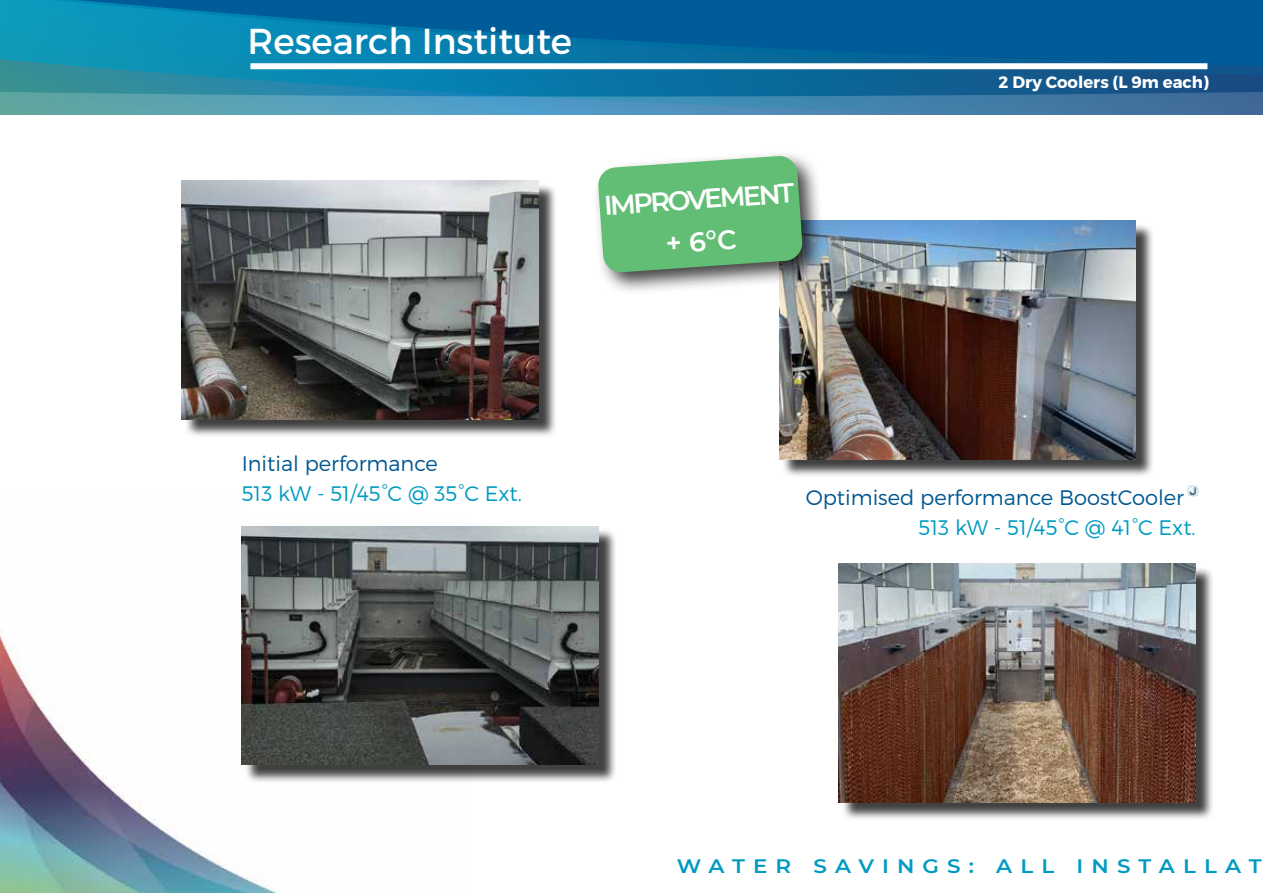
<style>
.page{position:relative;width:1263px;height:893px;background:#fff}
.page>*{position:absolute;margin:0;border:0;box-sizing:border-box;transform-origin:0 0}
.t1{font:36px "Montserrat";color:#fff}
.t2{font:600 27px/42px "Montserrat";color:#fff;text-align:center}
.t3{font:300 21px "Montserrat";color:#005790}
.t4{font:300 21px "Montserrat";color:#009bc1}
.t5{font:600 19.5px "Montserrat";letter-spacing:.38em;color:#009bc1;scale:1.1 1}
.t6{font:700 16.5px "Montserrat";color:#fff}
</style>
<div class="page">
<div style="left:184px;top:183px;width:374px;height:255px;background:#000;opacity:.75"></div>
<img style="left:182px;top:181px;width:357px;height:238px">
<div style="left:781px;top:223px;width:374px;height:255px;background:#000;opacity:.75"></div>
<img style="left:779px;top:221px;width:357px;height:238px">
<img style="left:0;top:526px;width:280px;height:367px">
<div style="left:592px;top:150px;width:234px;height:145px;background:#000;opacity:.75"></div>
<svg style="left:598px;top:155px;width:205px;height:118px;background:#6cbc7d"></svg>
<svg style="left:0;top:0;width:1263px;height:51px;background:#026aa1"></svg>
<svg style="left:0;top:51px;width:1263px;height:63px;background:#247da5"></svg>
<div style="left:841px;top:566px;width:373px;height:255px;background:#000;opacity:.75"></div>
<img style="left:839px;top:563px;width:357px;height:239px">
<div style="left:244px;top:528px;width:374px;height:255px;background:#000;opacity:.75"></div>
<img style="left:242px;top:526px;width:357px;height:239px">
<div style="left:250px;top:63px;width:957px;height:6px;background:#fff"></div>
<svg style="left:1187px;top:485px;width:11px;height:11px"></svg>
<h1 class="t1" style="left:248px;top:19px;width:326px">Research Institute</h1>
<p class="t2" style="left:602px;top:184px;width:192px;rotate:-4deg">IMPROVEMENT + 6°C</p>
<p class="t6" style="left:998px;top:72px;width:212px">2 Dry Coolers (L 9m each)</p>
<p class="t3" style="left:242px;top:451px;width:198px">Initial performance</p>
<p class="t4" style="left:242px;top:481px;width:282px">513 kW - 51/45°C @ 35°C Ext.</p>
<p class="t3" style="left:806px;top:485px;width:380px">Optimised performance BoostCooler</p>
<p class="t4" style="left:918px;top:515px;width:279px">513 kW - 51/45°C @ 41°C Ext.</p>
<p class="t5" style="left:677px;top:853px;width:533px">WATER SAVINGS: ALL INSTALLAT</p>
</div>
